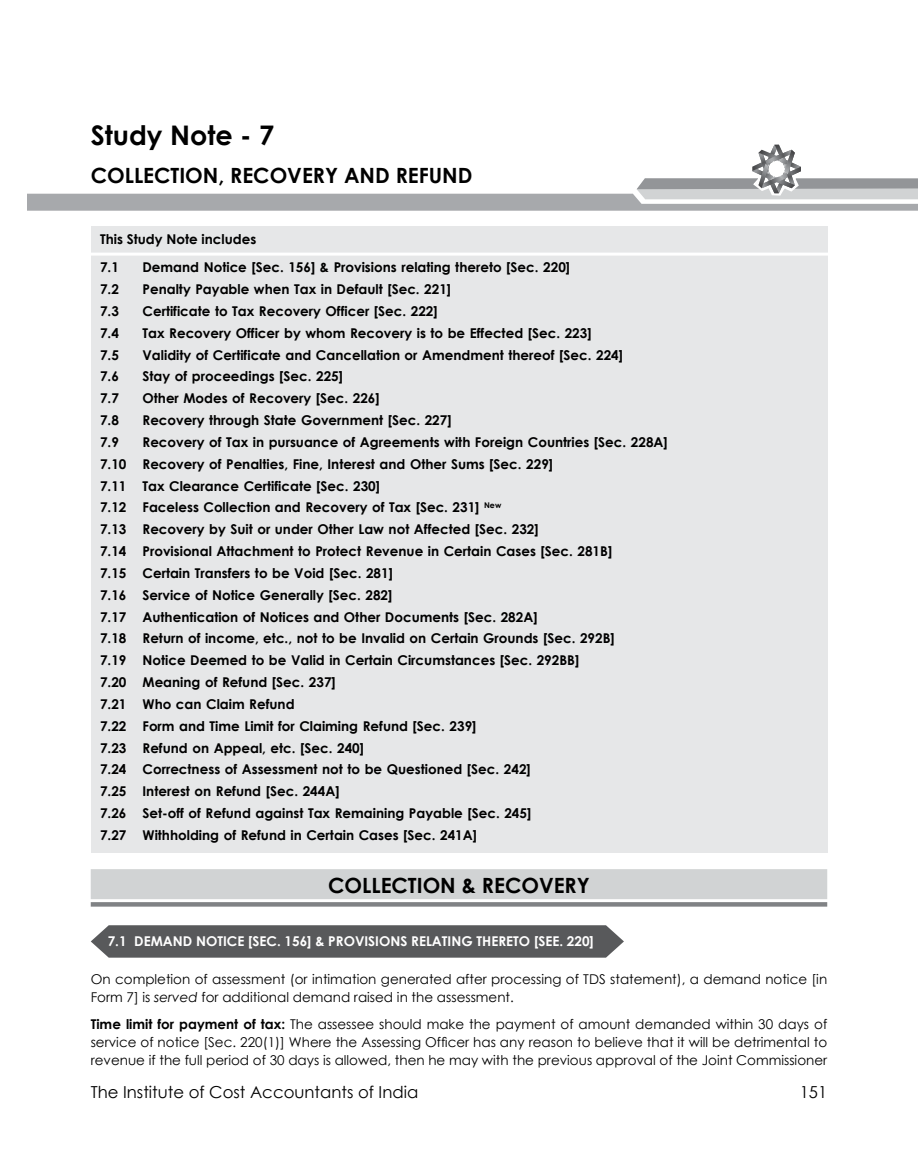
<style>
.page{position:relative;width:918px;height:1161px;background:#fff}
.page>*{position:absolute;margin:0;border:0;box-sizing:border-box;transform-origin:0 0}
.t1{font:700 27px "Century Gothic";color:#000}
.Chapter_Name{font:700 21px "Century Gothic";color:#000}
.Annexure_Sub{font:700 21px "Century Gothic";color:#000}
.t2{font:16.5px "Century Gothic";color:#000}
.This_Study_Note_incl{font:700 13.5px "Century Gothic";color:#000}
.t3{font:13.5px/18px "Century Gothic";color:#000}
.t4{font:700 13.5px "Century Gothic";color:#fff}
.s1{font-style:italic}
.s2{font-weight:700}
</style>
<div class="page">
<div style="left:91px;top:226px;width:736px;height:627px;background:#e6e7e8"></div>
<div style="left:28px;top:194px;width:889px;height:16px;background:#a7a9ac"></div>
<div style="left:27px;top:194px;width:891px;height:17px;border:2px solid #a7a9ac"></div>
<hr style="left:83px;top:253px;width:779px;height:3px;background:#fff">
<svg style="left:633px;top:144px;width:285px;height:60px"></svg>
<div style="left:91px;top:869px;width:736px;height:30px;background:#d1d3d4"></div>
<div style="left:91px;top:902px;width:736px;height:5px;background:#808285"></div>
<svg style="left:91px;top:925px;width:533px;height:33px;background:#606163"></svg>
<p class="t1" style="left:91px;top:115px;width:185px">Study Note - 7</p>
<p class="Chapter_Name" style="left:91px;top:159px;width:383px">COLLECTION, RECOVERY AND REFUND</p>
<p class="This_Study_Note_incl" style="left:100px;top:229px;width:158px">This Study Note includes</p>
<p class="This_Study_Note_incl" style="left:100px;top:257px;width:20px">7.1</p>
<p class="This_Study_Note_incl" style="left:143px;top:257px;width:429px">Demand Notice [Sec. 156] &amp; Provisions relating thereto [Sec. 220]</p>
<p class="This_Study_Note_incl" style="left:100px;top:279px;width:20px">7.2</p>
<p class="This_Study_Note_incl" style="left:143px;top:279px;width:310px">Penalty Payable when Tax in Default [Sec. 221]</p>
<p class="This_Study_Note_incl" style="left:100px;top:301px;width:20px">7.3</p>
<p class="This_Study_Note_incl" style="left:143px;top:301px;width:297px">Certificate to Tax Recovery Officer [Sec. 222]</p>
<p class="This_Study_Note_incl" style="left:100px;top:323px;width:20px">7.4</p>
<p class="This_Study_Note_incl" style="left:143px;top:323px;width:451px">Tax Recovery Officer by whom Recovery is to be Effected [Sec. 223]</p>
<p class="This_Study_Note_incl" style="left:100px;top:344px;width:20px">7.5</p>
<p class="This_Study_Note_incl" style="left:143px;top:344px;width:482px">Validity of Certificate and Cancellation or Amendment thereof [Sec. 224]</p>
<p class="This_Study_Note_incl" style="left:100px;top:366px;width:20px">7.6</p>
<p class="This_Study_Note_incl" style="left:143px;top:366px;width:202px">Stay of proceedings [Sec. 225]</p>
<p class="This_Study_Note_incl" style="left:100px;top:388px;width:20px">7.7</p>
<p class="This_Study_Note_incl" style="left:143px;top:388px;width:239px">Other Modes of Recovery [Sec. 226]</p>
<p class="This_Study_Note_incl" style="left:100px;top:410px;width:20px">7.8</p>
<p class="This_Study_Note_incl" style="left:143px;top:410px;width:311px">Recovery through State Government [Sec. 227]</p>
<p class="This_Study_Note_incl" style="left:100px;top:432px;width:20px">7.9</p>
<p class="This_Study_Note_incl" style="left:143px;top:432px;width:527px">Recovery of Tax in pursuance of Agreements with Foreign Countries [Sec. 228A]</p>
<p class="This_Study_Note_incl" style="left:100px;top:454px;width:455px">7.10 Recovery of Penalties, Fine, Interest and Other Sums [Sec. 229]</p>
<p class="This_Study_Note_incl" style="left:100px;top:475px;width:282px">7.11 Tax Clearance Certificate [Sec. 230]</p>
<p class="This_Study_Note_incl" style="left:100px;top:497px;width:403px">7.12 Faceless Collection and Recovery of Tax [Sec. 231] <sup>New</sup></p>
<p class="This_Study_Note_incl" style="left:100px;top:519px;width:440px">7.13 Recovery by Suit or under Other Law not Affected [Sec. 232]</p>
<p class="This_Study_Note_incl" style="left:100px;top:541px;width:514px">7.14 Provisional Attachment to Protect Revenue in Certain Cases [Sec. 281B]</p>
<p class="This_Study_Note_incl" style="left:100px;top:563px;width:294px">7.15 Certain Transfers to be Void [Sec. 281]</p>
<p class="This_Study_Note_incl" style="left:100px;top:585px;width:294px">7.16 Service of Notice Generally [Sec. 282]</p>
<p class="This_Study_Note_incl" style="left:100px;top:606px;width:439px">7.17 Authentication of Notices and Other Documents [Sec. 282A]</p>
<p class="This_Study_Note_incl" style="left:100px;top:628px;width:516px">7.18 Return of income, etc., not to be Invalid on Certain Grounds [Sec. 292B]</p>
<p class="This_Study_Note_incl" style="left:100px;top:650px;width:481px">7.19 Notice Deemed to be Valid in Certain Circumstances [Sec. 292BB]</p>
<p class="This_Study_Note_incl" style="left:100px;top:672px;width:237px">7.20 Meaning of Refund [Sec. 237]</p>
<p class="This_Study_Note_incl" style="left:100px;top:694px;width:196px">7.21 Who can Claim Refund</p>
<p class="This_Study_Note_incl" style="left:100px;top:716px;width:378px">7.22 Form and Time Limit for Claiming Refund [Sec. 239]</p>
<p class="This_Study_Note_incl" style="left:100px;top:737px;width:266px">7.23 Refund on Appeal, etc. [Sec. 240]</p>
<p class="This_Study_Note_incl" style="left:100px;top:759px;width:432px">7.24 Correctness of Assessment not to be Questioned [Sec. 242]</p>
<p class="This_Study_Note_incl" style="left:100px;top:781px;width:241px">7.25 Interest on Refund [Sec. 244A]</p>
<p class="This_Study_Note_incl" style="left:100px;top:803px;width:433px">7.26 Set-off of Refund against Tax Remaining Payable [Sec. 245]</p>
<p class="This_Study_Note_incl" style="left:100px;top:825px;width:379px">7.27 Withholding of Refund in Certain Cases [Sec. 241A]</p>
<p class="Annexure_Sub" style="left:328px;top:869px;width:263px">COLLECTION &amp; RECOVERY</p>
<p class="t4" style="left:108px;top:930px;width:488px">7.1 DEMAND NOTICE [SEC. 156] &amp; PROVISIONS RELATING THERETO [SEE. 220]</p>
<p class="t3" style="left:91px;top:970px;width:738px">On completion of assessment (or intimation generated after processing of TDS statement), a demand notice [in<br>Form 7] is <span class="s1">served</span> for additional demand raised in the assessment.</p>
<p class="t3" style="left:91px;top:1015px;width:738px;text-align:justify"><span class="s2">Time limit for payment of tax:</span> The assessee should make the payment of amount demanded within 30 days of service of notice [Sec. 220(1)] Where the Assessing Officer has any reason to believe that it will be detrimental to revenue if the full period of 30 days is allowed, then he may with the previous approval of the Joint Commissioner</p>
<p class="t2" style="left:91px;top:1081px;width:329px">The Institute of Cost Accountants of India</p>
<p class="t2" style="left:800px;top:1081px;width:29px">151</p>
</div>
